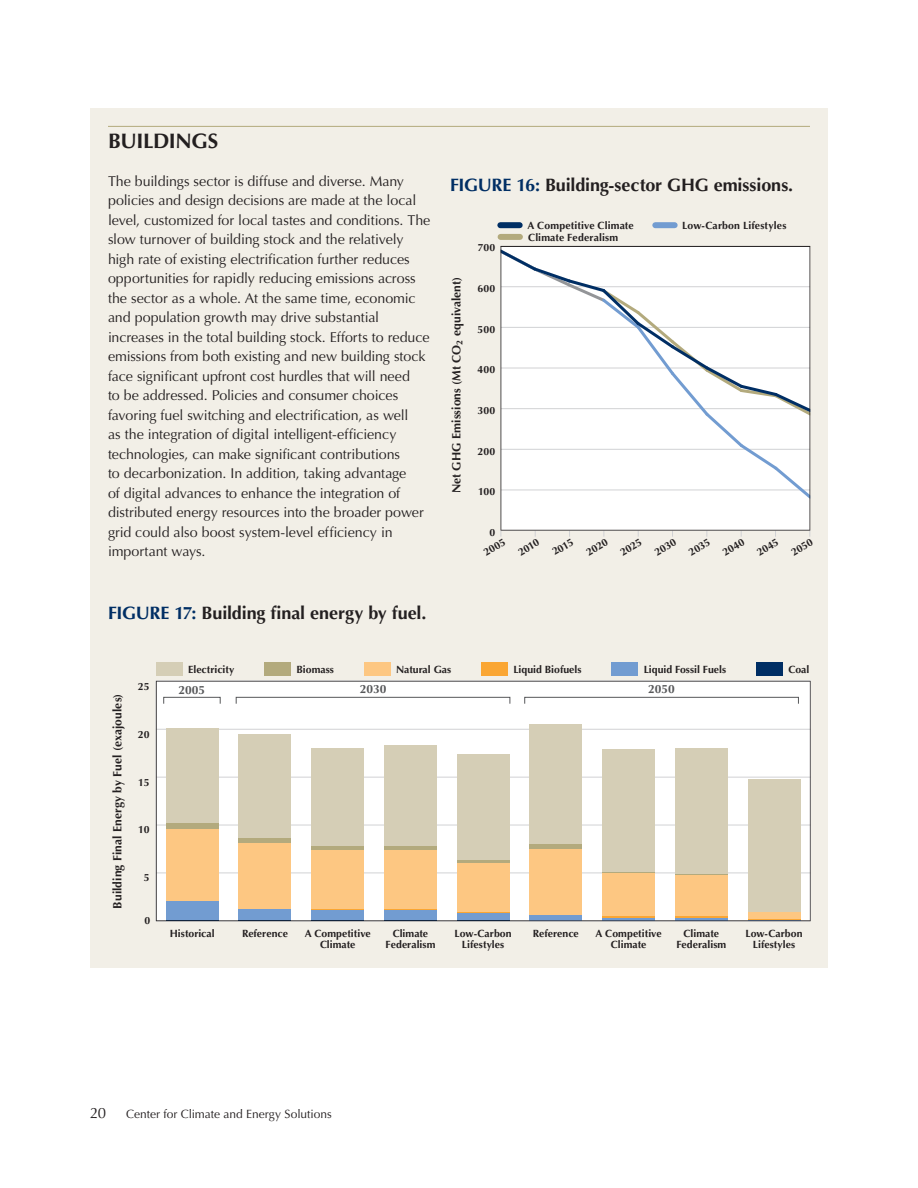
<style>
.page{position:relative;width:918px;height:1188px;background:#fff}
.page>*{position:absolute;margin:0;border:0;box-sizing:border-box;transform-origin:0 0}
.Sectoral_H2_Left{font:700 21px "Optima LT Std";letter-spacing:-.02em;color:#231f20}
.FCI_Figure_Box_Table{font:700 18px "Optima LT Std";letter-spacing:-.01em;color:#231f20}
.t1{font:15px "Optima LT Std";color:#231f20}
.Sectoral_Body{font:14.25px/19.5px "Optima";letter-spacing:-.005em;color:#231f20}
.t2{font:700 12px "Optima LT Std";letter-spacing:.005em;color:#231f20}
.t3{font:12px "Optima LT Std";color:#231f20}
.t4{font:700 12px "Optima LT Std";color:#57585a}
.t5{font:700 10.5px/11.2px "Optima LT Std";color:#231f20;text-align:center}
.t6{font:700 10.5px "Optima LT Std";color:#57585a}
.s1{color:#002e64}
</style>
<div class="page">
<div style="left:90px;top:108px;width:738px;height:860px;background:#f2efe7"></div>
<div style="left:655px;top:222px;width:20px;height:6px;background:#729cd1"></div>
<div style="left:501px;top:234px;width:19px;height:6px;background:#b3aa7d"></div>
<div style="left:500px;top:222px;width:20px;height:6px;background:#002e64"></div>
<svg style="left:500px;top:245px;width:311px;height:289px"></svg>
<svg style="left:501px;top:246px;width:309px;height:285px;background:#f6f7f8"></svg>
<div style="left:481px;top:662px;width:27px;height:13px;background:#faa633"></div>
<div style="left:156px;top:662px;width:27px;height:13px;background:#d5ceb6"></div>
<div style="left:264px;top:662px;width:27px;height:13px;background:#b3aa7d"></div>
<div style="left:364px;top:662px;width:26px;height:13px;background:#fdc782"></div>
<div style="left:611px;top:662px;width:27px;height:13px;background:#729cd1"></div>
<div style="left:756px;top:662px;width:27px;height:13px;background:#002e64"></div>
<hr style="left:239px;top:921px;width:52px;height:1px;background:#002e64">
<hr style="left:312px;top:921px;width:52px;height:1px;background:#002e64">
<hr style="left:384px;top:921px;width:53px;height:1px;background:#002e64">
<hr style="left:457px;top:921px;width:52px;height:1px;background:#002e64">
<svg style="left:156px;top:681px;width:655px;height:240px;background:#eadfcd"></svg>
<div style="left:163px;top:697px;width:58px;height:7px;border:1px solid #57585a"></div>
<div style="left:236px;top:697px;width:274px;height:7px;border:1px solid #57585a"></div>
<div style="left:524px;top:697px;width:275px;height:7px;border:1px solid #57585a"></div>
<hr style="left:108px;top:126px;width:702px;height:1px;background:#b3aa7d">
<p class="Sectoral_H2_Left" style="left:108px;top:129px;width:112px">BUILDINGS</p>
<p class="Sectoral_Body" style="left:108px;top:171px;width:324px">The buildings sector is diffuse and diverse. Many policies and design decisions are made at the local level, customized for local tastes and conditions. The slow turnover of building stock and the relatively high rate of existing electrification further reduces opportunities for rapidly reducing emissions across the sector as a whole. At the same time, economic and population growth may drive substantial increases in the total building stock. Efforts to reduce emissions from both existing and new building stock face significant upfront cost hurdles that will need<br>to be addressed. Policies and consumer choices favoring fuel switching and electrification, as well<br>as the integration of digital intelligent-efficiency technologies, can make significant contributions<br>to decarbonization. In addition, taking advantage<br>of digital advances to enhance the integration of distributed energy resources into the broader power grid could also boost system-level efficiency in important ways.</p>
<p class="FCI_Figure_Box_Table" style="left:450px;top:175px;width:345px"><span class="s1">FIGURE 16:</span> Building-sector GHG emissions.</p>
<p class="t5" style="left:682px;top:220px;width:106px">Low-Carbon Lifestyles</p>
<p class="t5" style="left:527px;top:220px;width:108px">A Competitive Climate</p>
<p class="t5" style="left:528px;top:232px;width:91px">Climate Federalism</p>
<p class="t5" style="left:478px;top:242px;width:19px">700</p>
<p class="t2" style="left:450px;top:493px;width:218px;rotate:-90deg">Net GHG Emissions (Mt CO<sub>2</sub> equivalent)</p>
<p class="t5" style="left:477px;top:283px;width:19px">600</p>
<p class="t5" style="left:478px;top:324px;width:19px">500</p>
<p class="t5" style="left:478px;top:364px;width:19px">400</p>
<p class="t5" style="left:478px;top:405px;width:19px">300</p>
<p class="t5" style="left:478px;top:446px;width:19px">200</p>
<p class="t5" style="left:478px;top:486px;width:19px">100</p>
<p class="t5" style="left:490px;top:527px;width:7px">0</p>
<p class="t5" style="left:482px;top:548px;width:25px;rotate:-30deg">2005</p>
<p class="t5" style="left:516px;top:548px;width:24px;rotate:-30deg">2010</p>
<p class="t5" style="left:550px;top:548px;width:24px;rotate:-30deg">2015</p>
<p class="t5" style="left:584px;top:548px;width:25px;rotate:-30deg">2020</p>
<p class="t5" style="left:618px;top:548px;width:25px;rotate:-30deg">2025</p>
<p class="t5" style="left:653px;top:548px;width:25px;rotate:-30deg">2030</p>
<p class="t5" style="left:687px;top:548px;width:25px;rotate:-30deg">2035</p>
<p class="t5" style="left:721px;top:548px;width:25px;rotate:-30deg">2040</p>
<p class="t5" style="left:755px;top:548px;width:25px;rotate:-30deg">2045</p>
<p class="t5" style="left:789px;top:548px;width:25px;rotate:-30deg">2050</p>
<p class="FCI_Figure_Box_Table" style="left:108px;top:602px;width:320px"><span class="s1">FIGURE 17:</span> Building final energy by fuel.</p>
<p class="t2" style="left:110px;top:909px;width:216px;rotate:-90deg">Building Final Energy by Fuel (exajoules)</p>
<p class="t5" style="left:138px;top:681px;width:13px">25</p>
<p class="t5" style="left:138px;top:729px;width:13px">20</p>
<p class="t5" style="left:138px;top:777px;width:13px">15</p>
<p class="t5" style="left:138px;top:824px;width:13px">10</p>
<p class="t5" style="left:144px;top:872px;width:7px">5</p>
<p class="t5" style="left:144px;top:915px;width:7px">0</p>
<p class="t5" style="left:188px;top:664px;width:48px">Electricity</p>
<p class="t5" style="left:297px;top:664px;width:39px">Biomass</p>
<p class="t5" style="left:396px;top:664px;width:57px">Natural Gas</p>
<p class="t5" style="left:513px;top:664px;width:70px">Liquid Biofuels</p>
<p class="t5" style="left:644px;top:664px;width:84px">Liquid Fossil Fuels</p>
<p class="t5" style="left:788px;top:664px;width:23px">Coal</p>
<p class="t6" style="left:181px;top:682px;width:25px">2005</p>
<p class="t6" style="left:363px;top:682px;width:25px">2030</p>
<p class="t6" style="left:652px;top:682px;width:25px">2050</p>
<p class="t4" style="left:179px;top:683px;width:28px">2005</p>
<p class="t4" style="left:360px;top:682px;width:28px">2030</p>
<p class="t4" style="left:648px;top:682px;width:28px">2050</p>
<p class="t5" style="left:170px;top:928px;width:47px">Historical</p>
<p class="t5" style="left:242px;top:928px;width:47px">Reference</p>
<p class="t5" style="left:305px;top:928px;width:68px">A Competitive<br>Climate</p>
<p class="t5" style="left:385px;top:928px;width:52px">Climate<br>Federalism</p>
<p class="t5" style="left:455px;top:928px;width:59px">Low-Carbon</p>
<p class="t5" style="left:533px;top:928px;width:47px">Reference</p>
<p class="t5" style="left:462px;top:939px;width:44px">Lifestyles</p>
<p class="t5" style="left:596px;top:928px;width:68px">A Competitive<br>Climate</p>
<p class="t5" style="left:676px;top:928px;width:52px">Climate<br>Federalism</p>
<p class="t5" style="left:746px;top:928px;width:59px">Low-Carbon<br>Lifestyles</p>
<p class="t1" style="left:90px;top:1104px;width:18px">20</p>
<p class="t3" style="left:126px;top:1107px;width:207px">Center for Climate and Energy Solutions</p>
</div>
